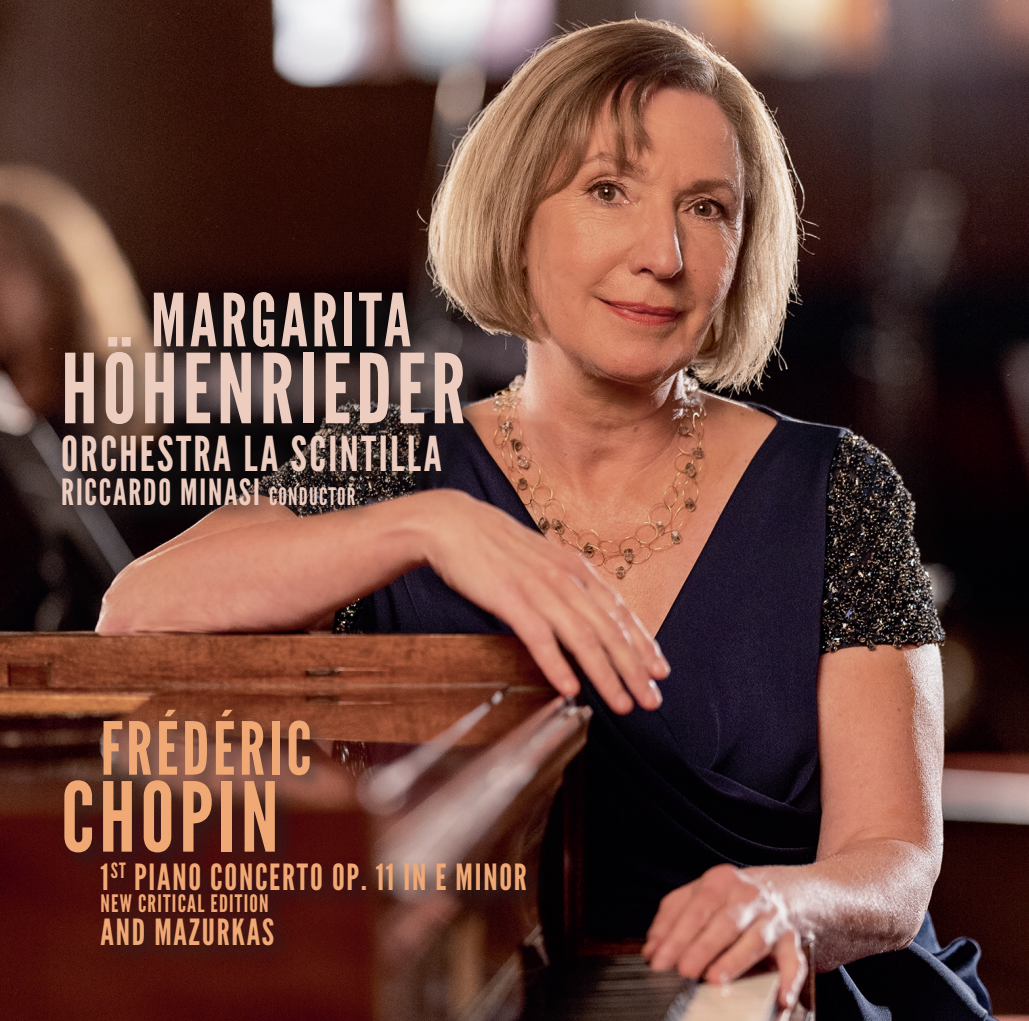
<style>
.page{position:relative;width:1029px;height:1021px;background:#fff}
.page>*{position:absolute;margin:0;border:0;box-sizing:border-box;transform-origin:0 0}
.t1{font:96px "League Gothic";letter-spacing:.05em;color:#edcdc0}
.t2{font:96px "League Gothic";letter-spacing:.05em;color:#f0a975}
.t3{font:72.9px "League Gothic";letter-spacing:.05em;color:#edcdc0}
.t4{font:72.9px "League Gothic";letter-spacing:.05em;color:#f0a975}
.t5{font:48px "League Gothic";letter-spacing:.05em;color:#edcdc0}
.t6{font:36px "League Gothic";letter-spacing:.05em;color:#f0a975}
.t7{font:36px "League Gothic";letter-spacing:.05em;color:#edcdc0}
.t8{font:24px "League Gothic";letter-spacing:.05em;color:#f0a975}
.s1{font-size:24px}
</style>
<div class="page">
<img style="left:0;top:0;width:1029px;height:1020px">
<div style="left:54px;top:285px;width:432px;height:244px;background:#231f20;opacity:.75"></div>
<div style="left:57px;top:702px;width:493px;height:267px;background:#231f20;opacity:.75"></div>
<h2 class="t3" style="left:151px;top:277px;width:262px">MARGARITA</h2>
<h1 class="t1" style="left:61px;top:332px;width:406px">HÖHENRIEDER</h1>
<h3 class="t5" style="left:61px;top:425px;width:382px">ORCHESTRA LA SCINTILLA</h3>
<p class="t7" style="left:61px;top:470px;width:296px">RICCARDO MINASI <span class="s1">CONDUCTOR</span></p>
<h2 class="t4" style="left:101px;top:705px;width:212px">FRÉDÉRIC</h2>
<h1 class="t2" style="left:61px;top:760px;width:219px">CHOPIN</h1>
<p class="t6" style="left:101px;top:855px;width:428px">1<sup>ST</sup> PIANO CONCERTO OP. 11 IN E MINOR</p>
<p class="t8" style="left:101px;top:889px;width:170px">NEW CRITICAL EDITION</p>
<p class="t6" style="left:101px;top:911px;width:175px">AND MAZURKAS</p>
</div>
